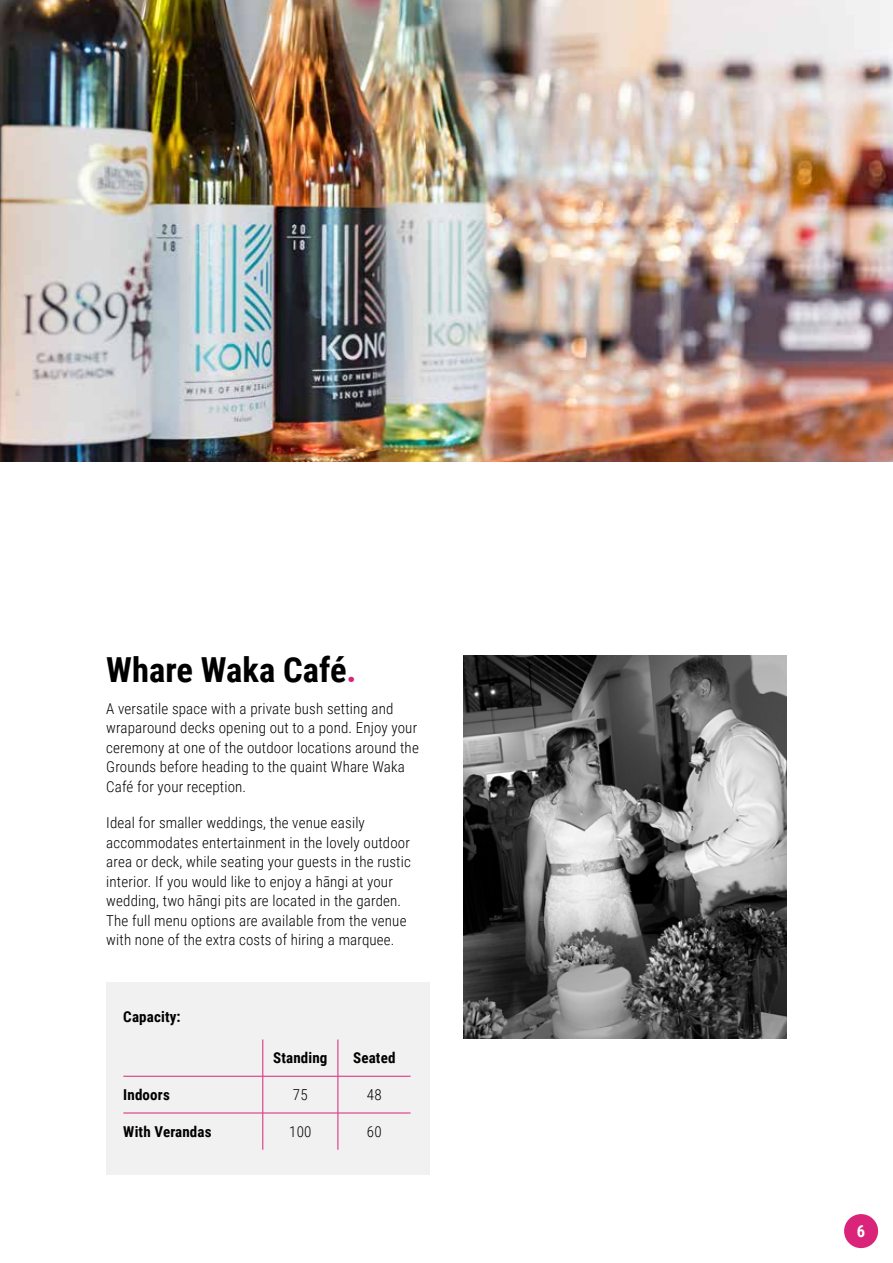
<style>
.page{position:relative;width:893px;height:1263px;background:#fff}
.page>*{position:absolute;margin:0;border:0;box-sizing:border-box;transform-origin:0 0}
.t1{font:700 34.5px "Roboto Condensed";color:#000}
.t2{font:700 16.5px "Roboto Condensed";color:#fff}
.t3{font:300 15px/19.5px "Roboto Condensed";letter-spacing:.01em;color:#000}
.t4{font:700 15px "Roboto Condensed";letter-spacing:.01em;color:#000}
.s1{color:#d9247a}
</style>
<div class="page">
<img style="left:0;top:0;width:893px;height:461px">
<div style="left:844px;top:1214px;width:34px;height:34px;background:#d9247a;border-radius:50%"></div>
<div style="left:106px;top:983px;width:323px;height:192px;background:#f1f1f2"></div>
<hr style="left:263px;top:1039px;width:1px;height:37px;background:#d9247a">
<hr style="left:338px;top:1039px;width:1px;height:37px;background:#d9247a">
<hr style="left:123px;top:1076px;width:140px;height:1px;background:#d9247a">
<hr style="left:263px;top:1076px;width:75px;height:1px;background:#d9247a">
<hr style="left:263px;top:1076px;width:1px;height:37px;background:#d9247a">
<hr style="left:338px;top:1076px;width:73px;height:1px;background:#d9247a">
<hr style="left:338px;top:1076px;width:1px;height:37px;background:#d9247a">
<hr style="left:123px;top:1113px;width:140px;height:1px;background:#d9247a">
<hr style="left:263px;top:1113px;width:75px;height:1px;background:#d9247a">
<hr style="left:263px;top:1113px;width:1px;height:37px;background:#d9247a">
<hr style="left:338px;top:1113px;width:73px;height:1px;background:#d9247a">
<hr style="left:338px;top:1113px;width:1px;height:37px;background:#d9247a">
<img style="left:463px;top:656px;width:324px;height:382px">
<h1 class="t1" style="left:106px;top:645px;width:252px">Whare Waka Café<span class="s1">.</span></h1>
<p class="t3" style="left:106px;top:698px;width:314px">A versatile space with a private bush setting and wraparound decks opening out to a pond. Enjoy your ceremony at one of the outdoor locations around the Grounds before heading to the quaint Whare Waka Café for your reception.</p>
<p class="t3" style="left:106px;top:813px;width:306px">Ideal for smaller weddings, the venue easily accommodates entertainment in the lovely outdoor area or deck, while seating your guests in the rustic interior. If you would like to enjoy a hāngi at your wedding, two hāngi pits are located in the garden.<br>The full menu options are available from the venue with none of the extra costs of hiring a marquee.</p>
<p class="t4" style="left:123px;top:1006px;width:59px">Capacity:</p>
<p class="t4" style="left:273px;top:1048px;width:56px">Standing</p>
<p class="t4" style="left:353px;top:1048px;width:44px">Seated</p>
<p class="t4" style="left:123px;top:1084px;width:48px">Indoors</p>
<p class="t3" style="left:293px;top:1084px;width:16px">75</p>
<p class="t3" style="left:367px;top:1084px;width:16px">48</p>
<p class="t4" style="left:123px;top:1121px;width:90px">With Verandas</p>
<p class="t3" style="left:289px;top:1121px;width:24px">100</p>
<p class="t3" style="left:367px;top:1121px;width:16px">60</p>
<p class="t2" style="left:857px;top:1219px;width:10px">6</p>
</div>
